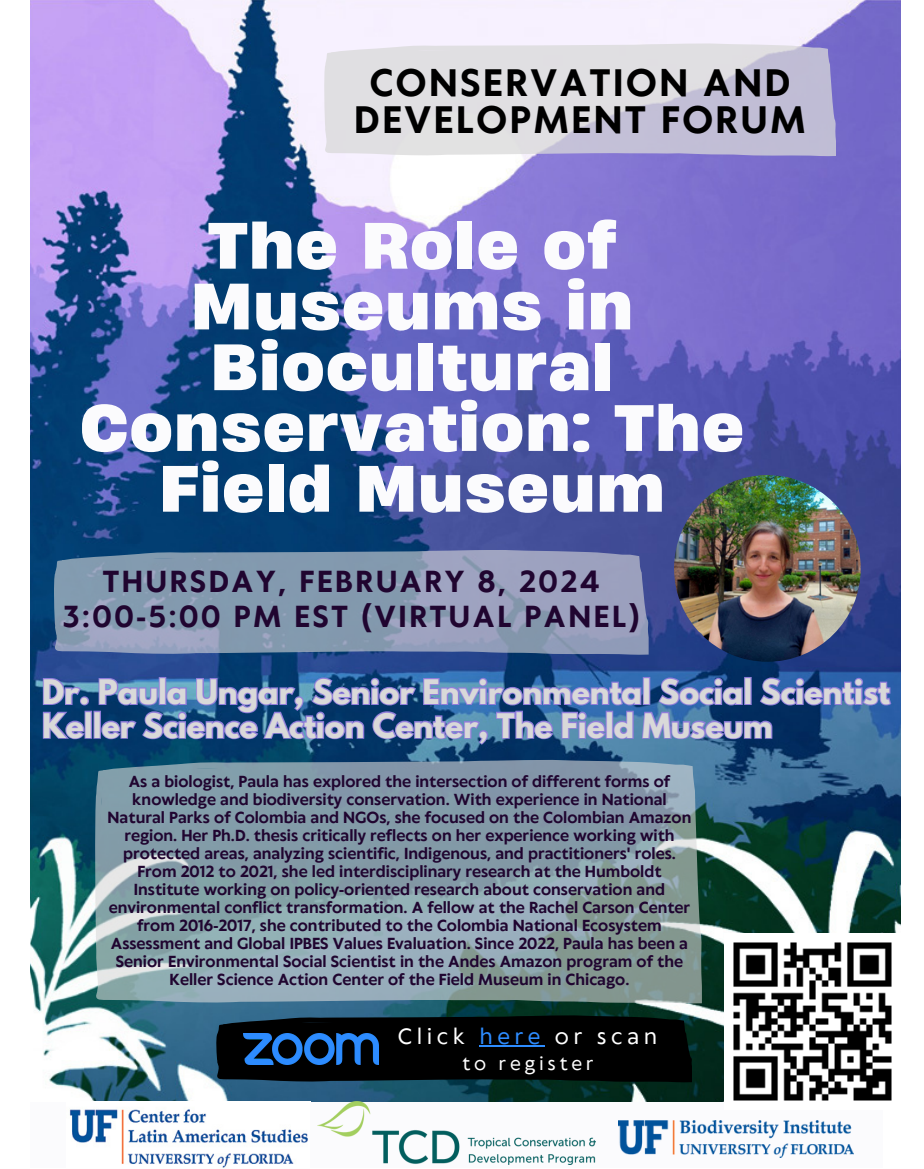
<style>
.page{position:relative;width:924px;height:1169px;background:#fff}
.page>*{position:absolute;margin:0;border:0;box-sizing:border-box;transform-origin:0 0}
.t1{font:700 61.5px/60.8px "Heading Now 76";letter-spacing:.025em;color:#fbfbfd;text-align:center}
.t2{font:700 35.85px/37.2px "Klein Text";letter-spacing:.07em;color:#000;text-align:center}
.t3{font:700 30px/33.8px "League Spartan";color:#d9d9d9}
.t4{font:700 28.5px/34.8px "Klein Text";letter-spacing:.095em;color:#200530;text-align:center}
.t5{font:20.7px "Klein Text";letter-spacing:.21em;color:#fff}
.t6{font:17.7px "Klein Text";letter-spacing:.21em;color:#fff}
.t7{font:700 15px/18px "Klein Text";color:#200530;text-align:center}
.s1{color:#2d8cff}
</style>
<div class="page">
<img style="left:30px;top:1px;width:870px;height:1101px">
<svg style="left:324px;top:43px;width:511px;height:113px;background:#d5d3de"></svg>
<svg style="left:216px;top:1015px;width:476px;height:67px;background:#020709"></svg>
<svg style="left:54px;top:550px;width:594px;height:105px;background:#8797b2"></svg>
<img style="left:243px;top:1034px;width:135px;height:30px">
<div style="left:30px;top:1102px;width:276px;height:66px;background:#fbfbfd"></div>
<img style="left:70px;top:1109px;width:238px;height:59px">
<div style="left:602px;top:1102px;width:280px;height:66px;background:#fbfbfd"></div>
<img style="left:618px;top:1120px;width:235px;height:37px">
<div style="left:311px;top:1102px;width:296px;height:66px;background:#fbfbfd"></div>
<img style="left:317px;top:1102px;width:278px;height:63px">
<svg style="left:95px;top:760px;width:607px;height:244px;background:#88a0a9"></svg>
<img style="left:724px;top:933px;width:176px;height:169px">
<img style="left:674px;top:475px;width:186px;height:187px;border-radius:50%">
<hr style="left:479px;top:1045px;width:66px;height:1px;background:#2d8cff">
<svg style="left:42px;top:676px;width:850px;height:70px;background:#3e609d"></svg>
<p class="t2" style="left:354px;top:67px;width:453px">CONSERVATION AND<br>DEVELOPMENT FORUM</p>
<p class="t1" style="left:80px;top:214px;width:665px">The Role of<br>Museums in<br>Biocultural<br>Conservation: The<br>Field Museum</p>
<h5 class="t4" style="left:62px;top:567px;width:579px">THURSDAY, FEBRUARY 8, 2024<br>3:00-5:00 PM EST (VIRTUAL PANEL)</h5>
<p class="t3" style="left:42px;top:679px;width:849px">Dr. Paula Ungar, Senior Environmental Social Scientist<br>Keller Science Action Center, The Field Museum</p>
<h4 class="t7" style="left:108px;top:774px;width:585px">As a biologist, Paula has explored the intersection of different forms of knowledge and biodiversity conservation. With experience in National Natural Parks of Colombia and NGOs, she focused on the Colombian Amazon region. Her Ph.D. thesis critically reflects on her experience working with protected areas, analyzing scientific, Indigenous, and practitioners' roles.<br>From 2012 to 2021, she led interdisciplinary research at the Humboldt Institute working on policy-oriented research about conservation and environmental conflict transformation. A fellow at the Rachel Carson Center from 2016-2017, she contributed to the Colombia National Ecosystem Assessment and Global IPBES Values Evaluation. Since 2022, Paula has been a Senior Environmental Social Scientist in the Andes Amazon program of the Keller Science Action Center of the Field Museum in Chicago.</h4>
<p class="t5" style="left:398px;top:1026px;width:261px">Click <span class="s1">here</span> or scan</p>
<p class="t6" style="left:462px;top:1054px;width:133px">to register</p>
</div>
